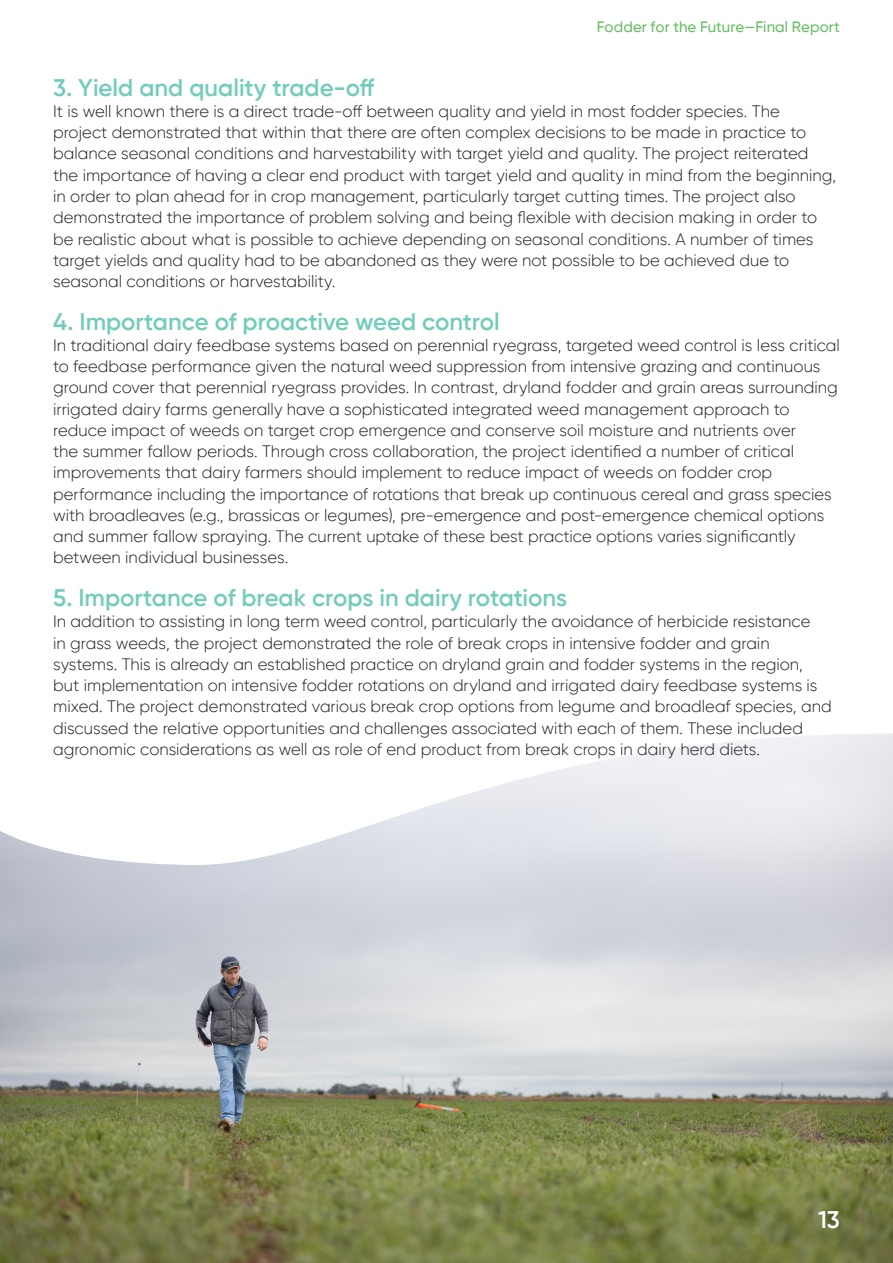
<style>
.page{position:relative;width:893px;height:1263px;background:#fff}
.page>*{position:absolute;margin:0;border:0;box-sizing:border-box;transform-origin:0 0}
.t1{font:600 24px "Gilroy";color:#72ccba}
.t2{font:600 24px "Gilroy";color:#fff}
.t3{font:300 16.5px/21.3px "Gilroy";color:#231f20}
.t4{font:500 15px "Gilroy";letter-spacing:.01em;color:#63be60}
</style>
<div class="page">
<img style="left:0;top:733px;width:893px;height:530px">
<p class="t4" style="left:597px;top:18px;width:244px">Fodder for the Future—Final Report</p>
<p class="t1" style="left:53px;top:72px;width:323px">3. Yield and quality trade-off</p>
<p class="t3" style="left:53px;top:100px;width:784px">It is well known there is a direct trade-off between quality and yield in most fodder species. The project demonstrated that within that there are often complex decisions to be made in practice to balance seasonal conditions and harvestability with target yield and quality. The project reiterated the importance of having a clear end product with target yield and quality in mind from the beginning, in order to plan ahead for in crop management, particularly target cutting times. The project also demonstrated the importance of problem solving and being flexible with decision making in order to be realistic about what is possible to achieve depending on seasonal conditions. A number of times target yields and quality had to be abandoned as they were not possible to be achieved due to seasonal conditions or harvestability.</p>
<p class="t1" style="left:53px;top:306px;width:448px">4. Importance of proactive weed control</p>
<p class="t3" style="left:53px;top:334px;width:788px">In traditional dairy feedbase systems based on perennial ryegrass, targeted weed control is less critical to feedbase performance given the natural weed suppression from intensive grazing and continuous ground cover that perennial ryegrass provides. In contrast, dryland fodder and grain areas surrounding irrigated dairy farms generally have a sophisticated integrated weed management approach to reduce impact of weeds on target crop emergence and conserve soil moisture and nutrients over<br>the summer fallow periods. Through cross collaboration, the project identified a number of critical improvements that dairy farmers should implement to reduce impact of weeds on fodder crop performance including the importance of rotations that break up continuous cereal and grass species with broadleaves (e.g., brassicas or legumes), pre-emergence and post-emergence chemical options and summer fallow spraying. The current uptake of these best practice options varies significantly between individual businesses.</p>
<p class="t1" style="left:53px;top:583px;width:516px">5. Importance of break crops in dairy rotations</p>
<p class="t3" style="left:53px;top:611px;width:780px">In addition to assisting in long term weed control, particularly the avoidance of herbicide resistance<br>in grass weeds, the project demonstrated the role of break crops in intensive fodder and grain systems. This is already an established practice on dryland grain and fodder systems in the region, but implementation on intensive fodder rotations on dryland and irrigated dairy feedbase systems is mixed. The project demonstrated various break crop options from legume and broadleaf species, and discussed the relative opportunities and challenges associated with each of them. These included agronomic considerations as well as role of end product from break crops in dairy herd diets.</p>
<p class="t2" style="left:818px;top:1205px;width:23px">13</p>
</div>
